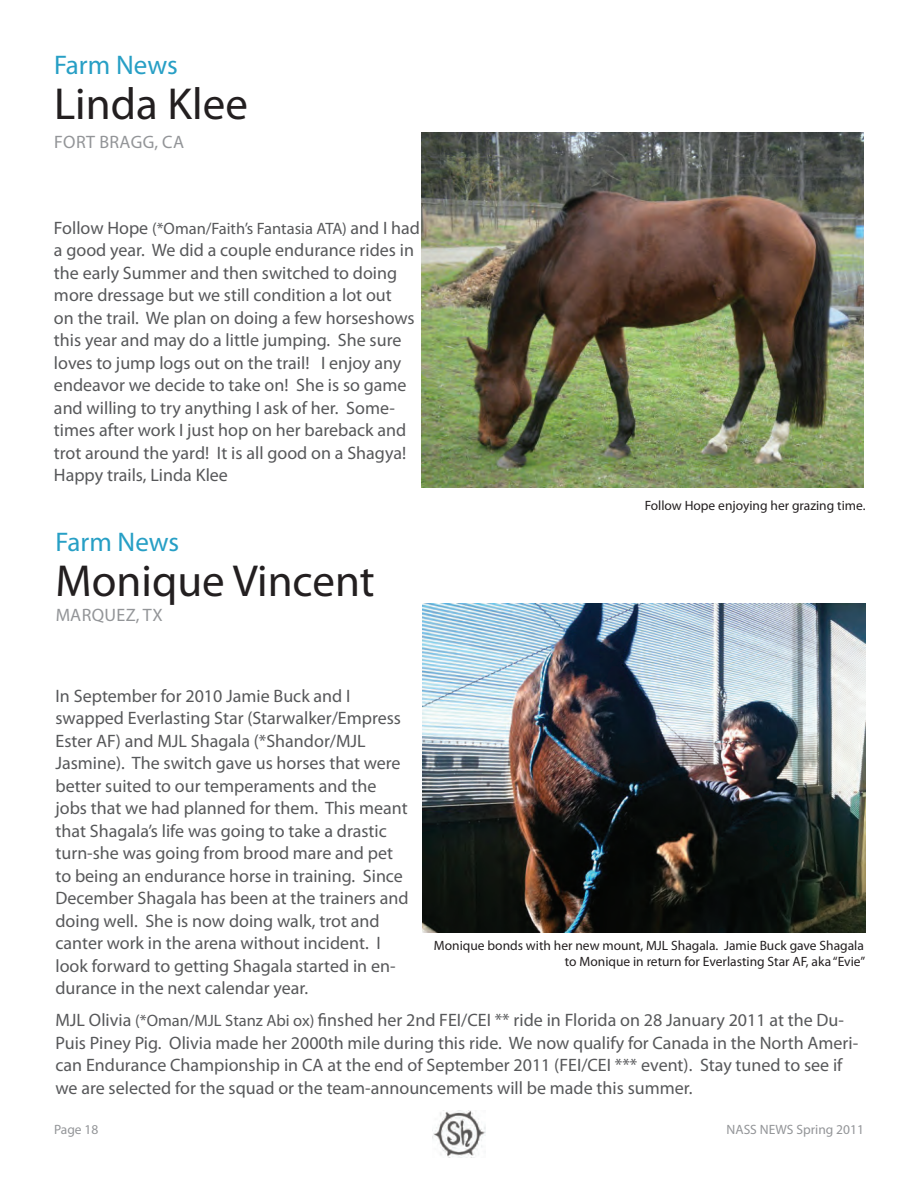
<style>
.page{position:relative;width:918px;height:1188px;background:#fff}
.page>*{position:absolute;margin:0;border:0;box-sizing:border-box;transform-origin:0 0}
.t1{font:45px "Myriad Pro";color:#231f20}
.t2{font:27px "Myriad Pro";color:#279fc5}
.t3{font:18px/22.5px "Myriad Pro";color:#57585a}
.t4{font:18px "Myriad Pro";letter-spacing:.02em;color:#939598}
.t5{font:16.5px "Myriad Pro";color:#57585a}
.t6{font:13.5px/16.2px "Myriad Pro";color:#231f20;text-align:right}
.t7{font:13.5px "Myriad Pro";color:#939598}
.s1{font-size:18px}
.s2{font-size:16.5px}
</style>
<div class="page">
<img style="left:432px;top:1111px;width:54px;height:46px">
<img style="left:421px;top:133px;width:443px;height:355px">
<img style="left:423px;top:603px;width:443px;height:330px">
<h2 class="t2" style="left:54px;top:49px;width:125px">Farm News</h2>
<h1 class="t1" style="left:54px;top:76px;width:195px">Linda Klee</h1>
<p class="t4" style="left:54px;top:131px;width:14px">Fort</p>
<p class="t4" style="left:99px;top:131px;width:14px">Bragg</p>
<p class="t4" style="left:155px;top:131px;width:31px">, CA</p>
<p class="t5" style="left:54px;top:218px;width:368px"><span class="s1">Follow Hope</span> (*Oman/Faith’s Fantasia ATA) <span class="s1">and I had</span></p>
<p class="t3" style="left:54px;top:239px;width:362px">a good year. We did a couple endurance rides in the early Summer and then switched to doing more dressage but we still condition a lot out on the trail. We plan on doing a few horseshows this year and may do a little jumping. She sure loves to jump logs out on the trail! I enjoy any endeavor we decide to take on! She is so game and willing to try anything I ask of her. Some&shy;times after work I just hop on her bareback and trot around the yard! It is all good on a Shagya!<br>Happy trails, Linda Klee</p>
<h2 class="t2" style="left:56px;top:526px;width:125px">Farm News</h2>
<h1 class="t1" style="left:56px;top:553px;width:321px">Monique Vincent</h1>
<p class="t4" style="left:56px;top:604px;width:13px">marquez</p>
<p class="t4" style="left:136px;top:604px;width:28px">, tx</p>
<p class="t6" style="left:645px;top:497px;width:222px">Follow Hope enjoying her grazing time.</p>
<p class="t3" style="left:55px;top:684px;width:355px">In September for 2010 Jamie Buck and I swapped Everlasting Star (Starwalker/Empress Ester AF) and MJL Shagala (*Shandor/MJL Jasmine). The switch gave us horses that were better suited to our temperaments and the jobs that we had planned for them. This meant that Shagala’s life was going to take a drastic turn-she was going from brood mare and pet to being an endurance horse in training. Since December Shagala has been at the trainers and doing well. She is now doing walk, trot and canter work in the arena without incident. I look forward to getting Shagala started in en&shy;durance in the next calendar year.</p>
<p class="t3" style="left:55px;top:1008px;width:804px">MJL Olivia <span class="s2">(*Oman/MJL Stanz Abi ox)</span> finshed her 2nd FEI/CEI ** ride in Florida on 28 January 2011 at the Du-Puis Piney Pig. Olivia made her 2000th mile during this ride. We now qualify for Canada in the North Ameri&shy;can Endurance Championship in CA at the end of September 2011 (FEI/CEI *** event). Stay tuned to see if we are selected for the squad or the team-announcements will be made this summer.</p>
<p class="t6" style="left:434px;top:937px;width:433px">Monique bonds with her new mount, MJL Shagala. Jamie Buck gave Shagala to Monique in return for Everlasting Star AF, aka “Evie”</p>
<p class="t7" style="left:54px;top:1121px;width:46px">Page 18</p>
<p class="t7" style="left:727px;top:1121px;width:139px">NASS NEWS Spring 2011</p>
</div>
